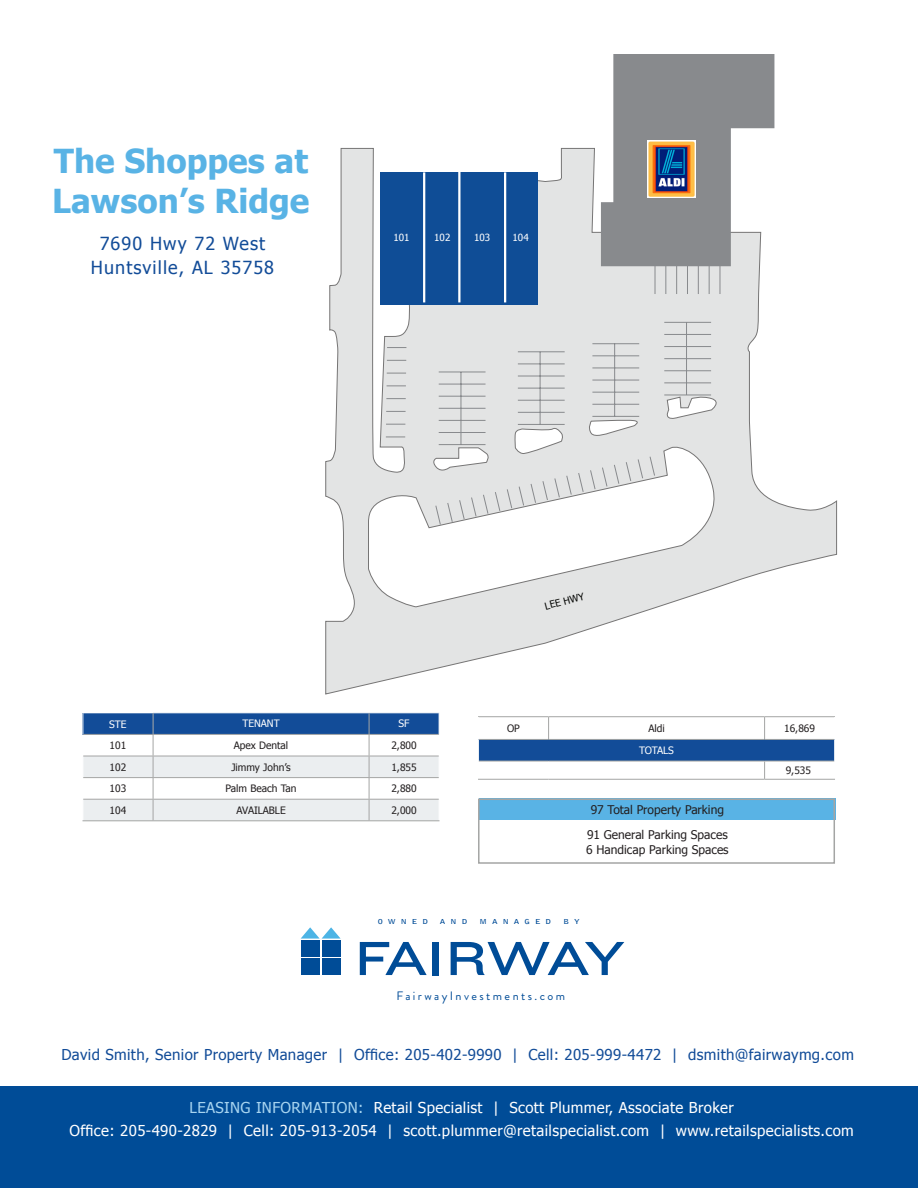
<style>
.page{position:relative;width:918px;height:1188px;background:#fff}
.page>*{position:absolute;margin:0;border:0;box-sizing:border-box;transform-origin:0 0}
.t1{font:700 33px "Tahoma";color:#59b3e5}
.t2{font:18px "Tahoma";letter-spacing:.06em;color:#124c98}
.t3{font:15px "Tahoma";letter-spacing:.025em;color:#fff}
.t4{font:15px "Tahoma";letter-spacing:.025em;color:#124c98}
.t5{font:12.15px "Brandon Grotesque";letter-spacing:.2em;color:#004c97}
.t6{font:12px "Tahoma";color:#231f20}
.t7{font:10.2px "Tahoma";color:#231f20}
.t8{font:10.2px "Tahoma";color:#fff}
.t9{font:9.9px "Tahoma";color:#fff}
.t10{font:9.9px "Tahoma";color:#040503}
.t11{font:700 6.9px "Bell Gothic Std";letter-spacing:.6em;color:#004c97;scale:1.23 1}
.s1{color:#a7d4f0}
</style>
<div class="page">
<svg style="left:360px;top:942px;width:67px;height:33px"></svg>
<div style="left:432px;top:942px;width:7px;height:33px;background:#004c97"></div>
<svg style="left:451px;top:942px;width:173px;height:33px"></svg>
<svg style="left:301px;top:927px;width:40px;height:12px"></svg>
<div style="left:301px;top:941px;width:19px;height:16px;background:#004c97"></div>
<div style="left:322px;top:941px;width:19px;height:16px;background:#004c97"></div>
<div style="left:301px;top:959px;width:19px;height:16px;background:#004c97"></div>
<div style="left:322px;top:959px;width:19px;height:16px;background:#004c97"></div>
<div style="left:0;top:1086px;width:918px;height:102px;background:#004c97"></div>
<svg style="left:325px;top:148px;width:512px;height:546px"></svg>
<svg style="left:601px;top:54px;width:173px;height:212px"></svg>
<div style="left:380px;top:172px;width:157px;height:133px;background:#0f4d96"></div>
<svg style="left:385px;top:264px;width:336px;height:262px"></svg>
<hr style="left:423px;top:172px;width:2px;height:130px;background:#fff">
<hr style="left:458px;top:171px;width:2px;height:131px;background:#fff">
<hr style="left:504px;top:172px;width:2px;height:130px;background:#fff">
<img style="left:647px;top:140px;width:49px;height:58px">
<svg style="left:82px;top:713px;width:358px;height:107px"></svg>
<hr style="left:82px;top:820px;width:71px;height:1px;background:#a4a5a4">
<hr style="left:153px;top:820px;width:216px;height:1px;background:#a4a5a4">
<hr style="left:369px;top:820px;width:71px;height:1px;background:#a4a5a4">
<div style="left:479px;top:799px;width:357px;height:21px;background:#59b3e5"></div>
<div style="left:478px;top:799px;width:357px;height:65px;border:2px solid #a4a5a4"></div>
<div style="left:478px;top:739px;width:357px;height:22px;background:#124c98"></div>
<svg style="left:764px;top:762px;width:1px;height:17px"></svg>
<hr style="left:479px;top:739px;width:70px;height:1px;background:#a4a5a4">
<hr style="left:549px;top:739px;width:216px;height:1px;background:#a4a5a4">
<hr style="left:765px;top:739px;width:69px;height:1px;background:#a4a5a4">
<hr style="left:479px;top:761px;width:70px;height:1px;background:#a4a5a4">
<hr style="left:549px;top:761px;width:216px;height:1px;background:#a4a5a4">
<hr style="left:765px;top:761px;width:69px;height:1px;background:#a4a5a4">
<hr style="left:478px;top:779px;width:71px;height:1px;background:#a4a5a4">
<hr style="left:549px;top:779px;width:216px;height:1px;background:#a4a5a4">
<hr style="left:765px;top:779px;width:70px;height:1px;background:#a4a5a4">
<hr style="left:478px;top:716px;width:71px;height:1px;background:#a4a5a4">
<hr style="left:549px;top:716px;width:216px;height:1px;background:#a4a5a4">
<svg style="left:548px;top:717px;width:1px;height:22px"></svg>
<hr style="left:765px;top:716px;width:70px;height:1px;background:#a4a5a4">
<svg style="left:764px;top:717px;width:1px;height:22px"></svg>
<svg style="left:478px;top:739px;width:1px;height:40px"></svg>
<svg style="left:834px;top:739px;width:1px;height:40px"></svg>
<p class="t1" style="left:54px;top:138px;width:256px">The Shoppes at</p>
<p class="t1" style="left:52px;top:177px;width:259px">Lawson’s Ridge</p>
<p class="t2" style="left:100px;top:231px;width:167px">7690 Hwy 72 West</p>
<p class="t2" style="left:91px;top:255px;width:185px">Huntsville, AL 35758</p>
<p class="t9" style="left:394px;top:231px;width:18px">101</p>
<p class="t9" style="left:434px;top:231px;width:18px">102</p>
<p class="t9" style="left:474px;top:231px;width:18px">103</p>
<p class="t9" style="left:513px;top:231px;width:18px">104</p>
<p class="t10" style="left:543px;top:599px;width:42px;rotate:-14deg">LEE HWY</p>
<p class="t8" style="left:109px;top:717px;width:19px">STE</p>
<p class="t8" style="left:242px;top:716px;width:39px">TENANT</p>
<p class="t8" style="left:399px;top:716px;width:12px">SF</p>
<p class="t7" style="left:110px;top:739px;width:18px">101</p>
<p class="t7" style="left:234px;top:739px;width:56px">Apex Dental</p>
<p class="t7" style="left:391px;top:739px;width:27px">2,800</p>
<p class="t7" style="left:110px;top:760px;width:18px">102</p>
<p class="t7" style="left:231px;top:760px;width:61px">Jimmy John’s</p>
<p class="t7" style="left:391px;top:760px;width:27px">1,855</p>
<p class="t7" style="left:110px;top:782px;width:18px">103</p>
<p class="t7" style="left:226px;top:782px;width:73px">Palm Beach Tan</p>
<p class="t7" style="left:391px;top:782px;width:27px">2,880</p>
<p class="t7" style="left:110px;top:803px;width:18px">104</p>
<p class="t7" style="left:236px;top:803px;width:51px">AVAILABLE</p>
<p class="t7" style="left:391px;top:803px;width:27px">2,000</p>
<p class="t6" style="left:591px;top:802px;width:135px">97 Total Property Parking</p>
<p class="t6" style="left:587px;top:827px;width:142px">91 General Parking Spaces</p>
<p class="t6" style="left:586px;top:841px;width:144px">6 Handicap Parking Spaces</p>
<p class="t7" style="left:507px;top:721px;width:14px">OP</p>
<p class="t7" style="left:648px;top:721px;width:18px">Aldi</p>
<p class="t7" style="left:784px;top:721px;width:32px">16,869</p>
<p class="t8" style="left:639px;top:744px;width:36px">TOTALS</p>
<p class="t7" style="left:786px;top:763px;width:27px">9,535</p>
<p class="t11" style="left:378px;top:917px;width:42px">OWNED</p>
<p class="t11" style="left:440px;top:917px;width:24px">AND</p>
<p class="t11" style="left:480px;top:917px;width:60px">MANAGED</p>
<p class="t11" style="left:564px;top:917px;width:15px">B Y</p>
<p class="t5" style="left:397px;top:987px;width:170px">FairwayInvestments.com</p>
<p class="t4" style="left:61px;top:1045px;width:794px">David Smith, Senior Property Manager | Office: 205-402-9990 | Cell: 205-999-4472 | dsmith@fairwaymg.com</p>
<p class="t3" style="left:190px;top:1098px;width:546px"><span class="s1">LEASING INFORMATION:</span> Retail Specialist | Scott Plummer, Associate Broker</p>
<p class="t3" style="left:69px;top:1120px;width:786px">Office: 205-490-2829 | Cell: 205-913-2054 | scott.plummer@retailspecialist.com | www.retailspecialists.com</p>
</div>
